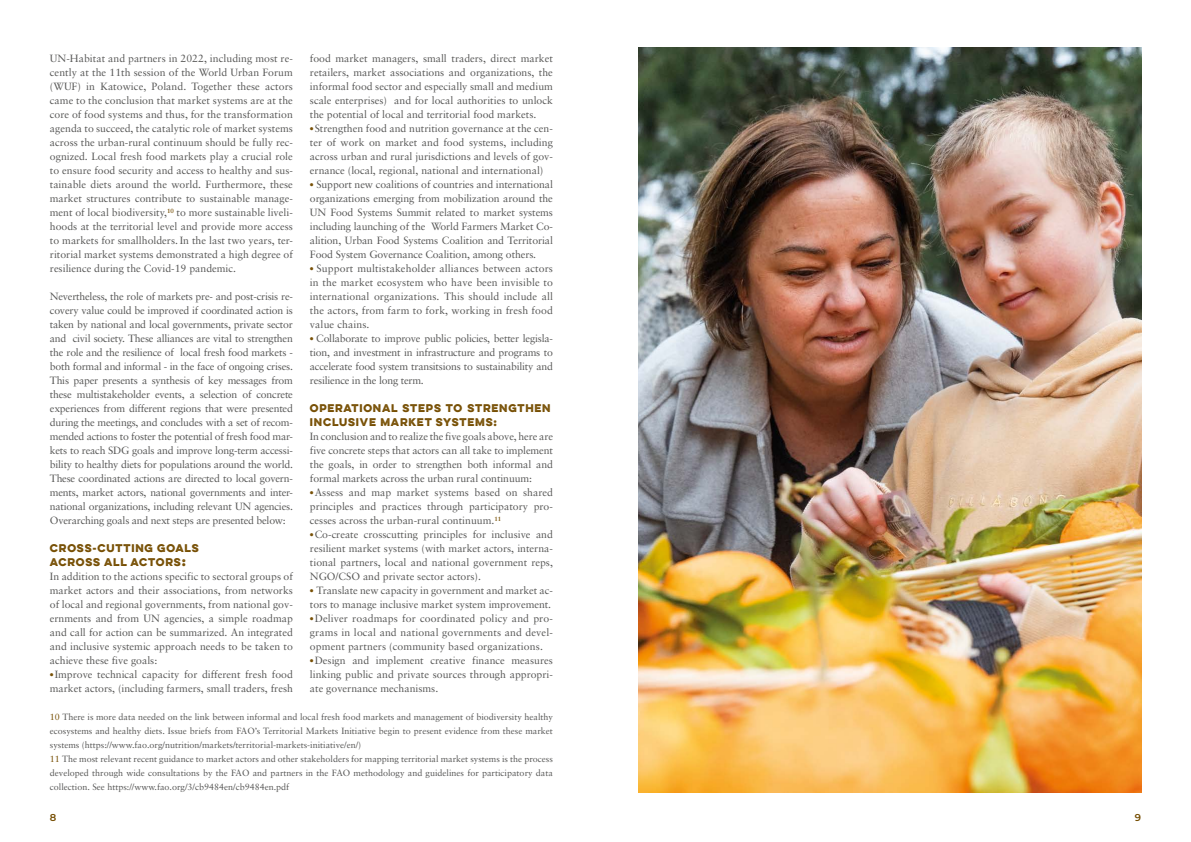
<style>
.page{position:relative;width:1191px;height:842px;background:#fff}
.page>*{position:absolute;margin:0;border:0;box-sizing:border-box;transform-origin:0 0}
.t1{font:10.5px/14px "Sabon";color:#575756}
.t2{font:700 10px/14px "Lulo One";letter-spacing:-.15em;color:#754d00}
.t3{font:600 10px "Montserrat";color:#754d00}
.t4{font:9px/14px "Sabon";color:#575756}
.s1{font-size:12px}
.s2{color:#754d00}
</style>
<div class="page">
<img style="left:638px;top:48px;width:503px;height:744px">
<p class="t1" style="left:50px;top:51px;width:244px;text-align:justify">UN-Habitat and partners in 2022, including most re&shy;cently at the 11th session of the World Urban Forum (WUF) in Katowice, Poland. Together these actors came to the conclusion that market systems are at the core of food systems and thus, for the transformation agenda to succeed, the catalytic role of market systems across the urban-rural continuum should be fully rec&shy;ognized. Local fresh food markets play a crucial role to ensure food security and access to healthy and sus&shy;tainable diets around the world. Furthermore, these market structures contribute to sustainable manage&shy;ment of local biodiversity,<sup>10</sup> to more sustainable liveli&shy;hoods at the territorial level and provide more access to markets for smallholders. In the last two years, ter&shy;ritorial market systems demonstrated a high degree of resilience during the Covid-19 pandemic.</p>
<p class="t1" style="left:50px;top:289px;width:244px;text-align:justify">Nevertheless, the role of markets pre- and post-crisis re&shy;covery value could be improved if coordinated action is taken by national and local governments, private sector and civil society. These alliances are vital to strengthen the role and the resilience of local fresh food markets - both formal and informal - in the face of ongoing crises.<br>This paper presents a synthesis of key messages from these multistakeholder events, a selection of concrete experiences from different regions that were presented during the meetings, and concludes with a set of recom&shy;mended actions to foster the potential of fresh food mar&shy;kets to reach SDG goals and improve long-term accessi&shy;bility to healthy diets for populations around the world.<br>These coordinated actions are directed to local govern&shy;ments, market actors, national governments and inter&shy;national organizations, including relevant UN agencies.<br>Overarching goals and next steps are presented below:</p>
<p class="t2" style="left:50px;top:541px;width:153px">CROSS-CUTTING GOALS<br>ACROSS ALL ACTORS<span class="s1">:</span></p>
<p class="t1" style="left:50px;top:569px;width:244px">In addition to the actions specific to sectoral groups of market actors and their associations, from networks of local and regional governments, from national gov&shy;ernments and from UN agencies, a simple roadmap and call for action can be summarized. An integrated and inclusive systemic approach needs to be taken to achieve these five goals:<br><sup>.</sup>Improve technical capacity for different fresh food market actors, (including farmers, small traders, fresh</p>
<p class="t1" style="left:310px;top:51px;width:244px">food market managers, small traders, direct market retailers, market associations and organizations, the informal food sector and especially small and medium scale enterprises) and for local authorities to unlock the potential of local and territorial food markets. <sup>.</sup>Strengthen food and nutrition governance at the cen&shy;ter of work on market and food systems, including across urban and rural jurisdictions and levels of gov&shy;ernance (local, regional, national and international) <sup>.</sup>Support new coalitions of countries and international organizations emerging from mobilization around the UN Food Systems Summit related to market systems including launching of the World Farmers Market Co&shy;alition, Urban Food Systems Coalition and Territorial Food System Governance Coalition, among others. <sup>.</sup>Support multistakeholder alliances between actors in the market ecosystem who have been invisible to international organizations. This should include all the actors, from farm to fork, working in fresh food value chains.<br><sup>.</sup>Collaborate to improve public policies, better legisla&shy;tion, and investment in infrastructure and programs to accelerate food system transitsions to sustainability and resilience in the long term.</p>
<p class="t2" style="left:310px;top:401px;width:244px">OPERATIONAL STEPS TO STRENGTHEN<br>INCLUSIVE MARKET SYSTEMS:</p>
<p class="t1" style="left:310px;top:429px;width:244px">In conclusion and to realize the five goals above, here are five concrete steps that actors can all take to implement the goals, in order to strengthen both informal and formal markets across the urban rural continuum: <sup>.</sup>Assess and map market systems based on shared principles and practices through participatory pro&shy;cesses across the urban-rural continuum.<sup>11<br></sup><sup>.</sup>Co-create crosscutting principles for inclusive and resilient market systems (with market actors, interna&shy;tional partners, local and national government reps, NGO/CSO and private sector actors).<br><sup>.</sup>Translate new capacity in government and market ac&shy;tors to manage inclusive market system improvement. <sup>.</sup>Deliver roadmaps for coordinated policy and pro&shy;grams in local and national governments and devel&shy;opment partners (community based organizations. <sup>.</sup>Design and implement creative finance measures linking public and private sources through appropri&shy;ate governance mechanisms.</p>
<p class="t4" style="left:50px;top:710px;width:504px"><span class="s2">10</span> There is more data needed on the link between informal and local fresh food markets and management of biodiversity healthy ecosystems and healthy diets. Issue briefs from FAO’s Territorial Markets Initiative begin to present evidence from these market systems (https://www.fao.org/nutrition/markets/territorial-markets-initiative/en/)<br><span class="s2">11</span> The most relevant recent guidance to market actors and other stakeholders for mapping territorial market systems is the process developed through wide consultations by the FAO and partners in the FAO methodology and guidelines for participatory data collection. See https://www.fao.org/3/cb9484en/cb9484en.pdf</p>
<p class="t3" style="left:50px;top:810px;width:8px">8</p>
<p class="t3" style="left:1134px;top:810px;width:8px">9</p>
</div>
